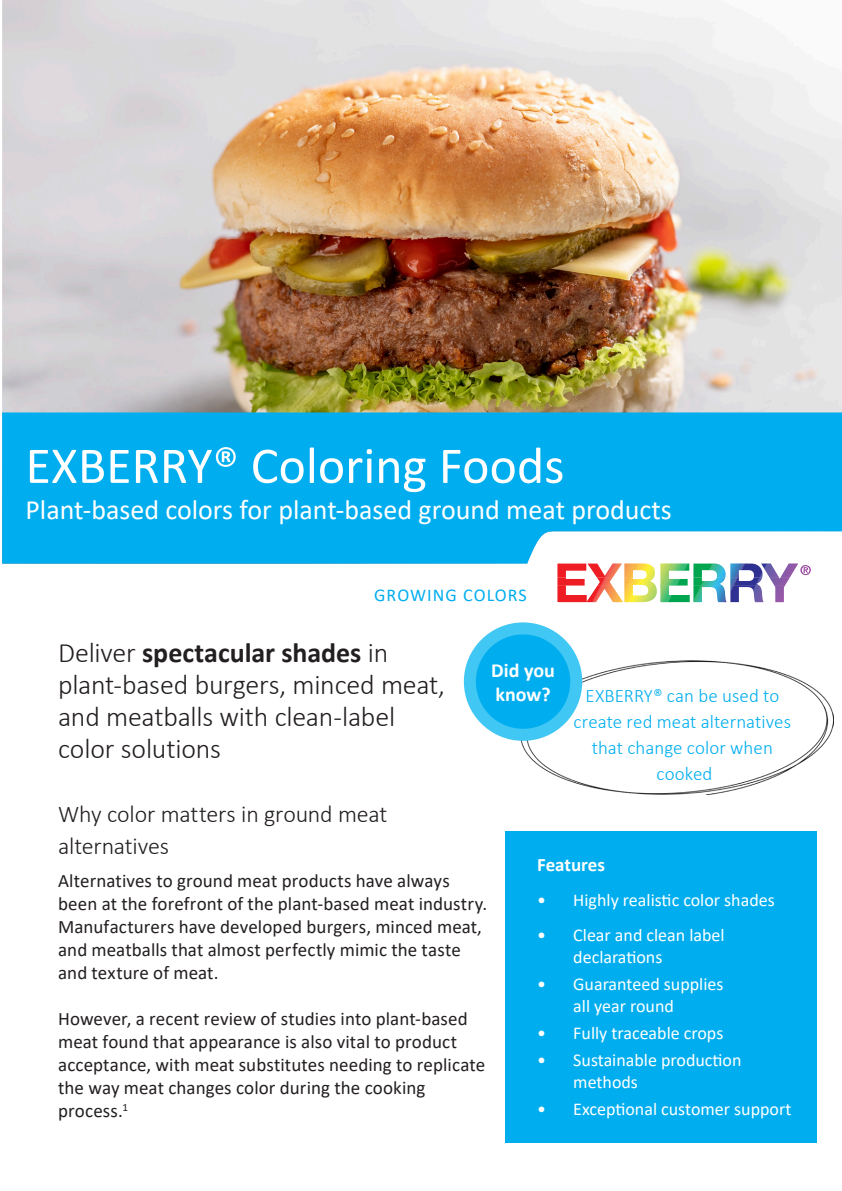
<style>
.page{position:relative;width:842px;height:1191px;background:#fff}
.page>*{position:absolute;margin:0;border:0;box-sizing:border-box;transform-origin:0 0}
.t1{font:52px "Calibri";color:#fff}
.Normaal{font:300 28px/32px "Calibri";letter-spacing:-.01em;color:#231f20}
.t2{font:28px "Calibri";color:#fff}
.Normaal-2{font:700 28px "Calibri";color:#231f20}
.Normaal-3{font:300 24px/32px "Calibri";letter-spacing:-.01em;color:#231f20}
.t3{font:700 20px "Calibri";color:#fff}
.Normaal-4{font:19px/23px "Calibri";letter-spacing:.005em;color:#231f20}
.Normaal-5{font:300 19px/26px "Calibri";color:#00aeef;text-align:center}
.t4{font:700 19px "Calibri";color:#fff}
.t5{font:18px/21.6px "Calibri";color:#fff}
.t6{font:18px "Calibri";letter-spacing:.06em;color:#00aeef}
.s1{font-weight:300}
</style>
<div class="page">
<img style="left:2px;top:0;width:840px;height:412px">
<svg style="left:2px;top:412px;width:840px;height:151px;background:#14b4ef"></svg>
<svg style="left:557px;top:563px;width:254px;height:39px"></svg>
<img style="left:521px;top:660px;width:312px;height:135px">
<div style="left:470px;top:628px;width:106px;height:107px;background:#00aeef;border-radius:50%"></div>
<div style="left:464px;top:622px;width:118px;height:119px;border:12px solid #40c7f4;border-radius:50%"></div>
<div style="left:505px;top:831px;width:312px;height:311px;background:#00aeef"></div>
<p class="t1" style="left:26px;top:429px;width:540px">EXBERRY® Coloring Foods</p>
<p class="t2" style="left:26px;top:490px;width:648px">Plant-based colors for plant-based ground meat products</p>
<p class="t6" style="left:374px;top:583px;width:154px">GROWING COLORS</p>
<p class="Normaal-2" style="left:58px;top:633px;width:332px"><span class="s1">Deliver</span> spectacular shades <span class="s1">in</span></p>
<p class="Normaal" style="left:58px;top:668px;width:388px">plant-based burgers, minced meat, and meatballs with clean-label</p>
<p class="Normaal" style="left:58px;top:732px;width:164px">color solutions</p>
<p class="t3" style="left:491px;top:656px;width:65px">Did you</p>
<p class="t3" style="left:495px;top:680px;width:57px">know?</p>
<p class="Normaal-5" style="left:574px;top:682px;width:219px">EXBERRY® can be used to create red meat alternatives that change color when</p>
<p class="Normaal-5" style="left:656px;top:760px;width:57px">cooked</p>
<p class="Normaal-3" style="left:58px;top:798px;width:331px">Why color matters in ground meat alternatives</p>
<p class="Normaal-4" style="left:58px;top:869px;width:431px">Alternatives to ground meat products have always been at the forefront of the plant-based meat industry.<br>Manufacturers have developed burgers, minced meat, and meatballs that almost perfectly mimic the taste and texture of meat.</p>
<p class="Normaal-4" style="left:58px;top:1007px;width:429px">However, a recent review of studies into plant-based meat found that appearance is also vital to product acceptance, with meat substitutes needing to replicate the way meat changes color during the cooking process.<sup>1</sup></p>
<p class="t4" style="left:537px;top:851px;width:69px">Features</p>
<p class="t5" style="left:537px;top:889px;width:239px">• Highly realistic color shades</p>
<p class="t5" style="left:573px;top:924px;width:153px;text-indent:-36px">• Clear and clean label declarations</p>
<p class="t5" style="left:573px;top:973px;width:152px;text-indent:-36px">• Guaranteed supplies all year round</p>
<p class="t5" style="left:537px;top:1021px;width:188px">• Fully traceable crops</p>
<p class="t5" style="left:573px;top:1049px;width:170px;text-indent:-36px">• Sustainable production methods</p>
<p class="t5" style="left:537px;top:1098px;width:256px">• Exceptional customer support</p>
</div>
